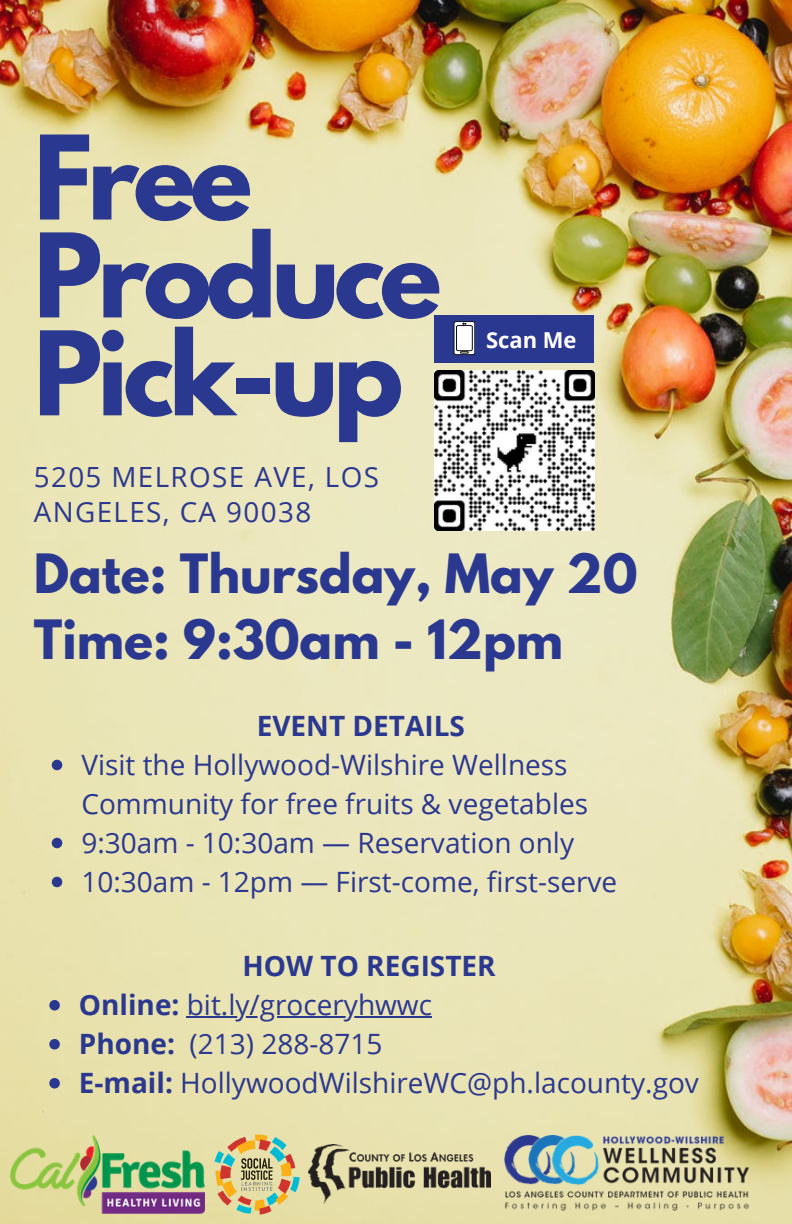
<style>
.page{position:relative;width:792px;height:1224px;background:#fff}
.page>*{position:absolute;margin:0;border:0;box-sizing:border-box;transform-origin:0 0}
.t1{font:700 103px/98px "League Spartan";letter-spacing:-.05em;color:#2b388f}
.t2{font:700 48px "League Spartan";color:#2b388f}
.t3{font:28px/39px "Open Sans";color:#2b388f}
.t4{font:700 28px "Open Sans";color:#2b388f}
.t5{font:27.8px/35px "Open Sans";letter-spacing:.05em;color:#2b388f}
.t6{font:700 22px "Open Sans";color:#fff}
.s1{font-weight:700}
</style>
<div class="page">
<img style="left:0;top:0;width:792px;height:1224px">
<img style="left:11px;top:1135px;width:193px;height:78px">
<img style="left:205px;top:1124px;width:105px;height:100px">
<svg style="left:52px;top:760px;width:10px;height:10px"></svg>
<svg style="left:52px;top:838px;width:10px;height:10px"></svg>
<svg style="left:52px;top:877px;width:10px;height:10px"></svg>
<img style="left:504px;top:1135px;width:248px;height:75px">
<img style="left:434px;top:370px;width:161px;height:161px">
<div style="left:434px;top:315px;width:160px;height:48px;background:#2b388f"></div>
<svg style="left:49px;top:1000px;width:11px;height:10px"></svg>
<hr style="left:187px;top:1016px;width:245px;height:2px;background:#2b388f">
<svg style="left:49px;top:1039px;width:11px;height:10px"></svg>
<svg style="left:49px;top:1078px;width:11px;height:10px"></svg>
<svg style="left:454px;top:322px;width:21px;height:33px"></svg>
<div style="left:454px;top:321px;width:21px;height:34px;border:1px solid #0a1015;border-radius:2px"></div>
<div style="left:457px;top:326px;width:15px;height:25px;background:#fff;border-radius:2px"></div>
<div style="left:456px;top:325px;width:17px;height:26px;border:1px solid #0a1015;border-radius:2px"></div>
<svg style="left:460px;top:351px;width:9px;height:2px"></svg>
<img style="left:309px;top:1145px;width:181px;height:58px">
<p class="t1" style="left:34px;top:142px;width:409px">Free<br>Produce<br>Pick-up</p>
<p class="t5" style="left:34px;top:459px;width:347px">5205 MELROSE AVE, LOS<br>ANGELES, CA 90038</p>
<p class="t6" style="left:486px;top:324px;width:92px">Scan Me</p>
<p class="t2" style="left:34px;top:549px;width:605px">Date: Thursday, May 20</p>
<p class="t2" style="left:34px;top:615px;width:531px">Time: 9:30am - 12pm</p>
<p class="t4" style="left:257px;top:706px;width:210px">EVENT DETAILS</p>
<p class="t3" style="left:81px;top:744px;width:508px">Visit the Hollywood-Wilshire Wellness<br>Community for free fruits &amp; vegetables</p>
<p class="t3" style="left:81px;top:822px;width:494px">9:30am - 10:30am — Reservation only</p>
<p class="t3" style="left:81px;top:861px;width:537px">10:30am - 12pm — First-come, first-serve</p>
<p class="t4" style="left:243px;top:946px;width:255px">HOW TO REGISTER</p>
<p class="t3" style="left:79px;top:985px;width:355px"><span class="s1">Online:</span> bit.ly/groceryhwwc</p>
<p class="t3" style="left:79px;top:1024px;width:305px"><span class="s1">Phone:</span> (213) 288-8715</p>
<p class="t3" style="left:79px;top:1063px;width:622px"><span class="s1">E-mail:</span> HollywoodWilshireWC@ph.lacounty.gov</p>
</div>
